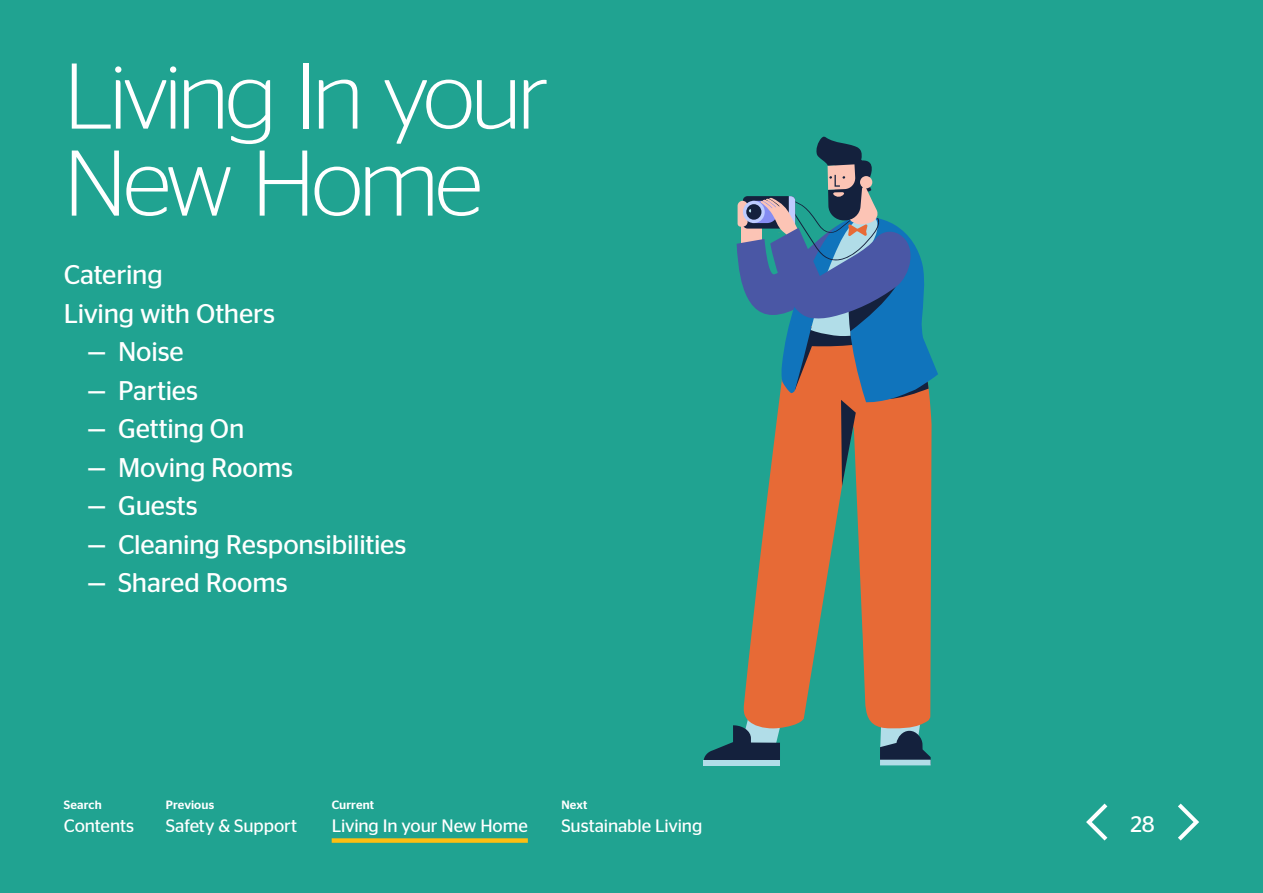
<style>
.page{position:relative;width:1263px;height:893px;background:#20a391}
.page>*{position:absolute;margin:0;border:0;box-sizing:border-box;transform-origin:0 0}
.Headline{font:300 93px/87px "Stag Sans";letter-spacing:-.05em;color:#fff}
.Contents_medium{font:27px "Stag Sans";letter-spacing:-.005em;color:#fff}
.t1{font:22.5px "Stag Sans";color:#fff}
.t2{font:18px "Stag Sans";letter-spacing:-.005em;color:#fff}
.t3{font:500 12px "Stag Sans";letter-spacing:.01em;color:#fff}
</style>
<div class="page">
<svg style="left:1086px;top:804px;width:21px;height:36px"></svg>
<svg style="left:1178px;top:804px;width:21px;height:36px"></svg>
<div style="left:332px;top:838px;width:196px;height:5px;background:#fdbe12"></div>
<svg style="left:704px;top:725px;width:76px;height:35px"></svg>
<div style="left:703px;top:760px;width:77px;height:5px;background:#b1dde8"></div>
<svg style="left:880px;top:728px;width:51px;height:37px;background:#4c7483"></svg>
<svg style="left:743px;top:486px;width:188px;height:242px;fill:#e76a36"></svg>
<svg style="left:737px;top:137px;width:201px;height:349px"></svg>
<p class="Headline" style="left:64px;top:51px;width:487px">Living In your<br>New Home</p>
<p class="Contents_medium" style="left:64px;top:259px;width:101px">Catering</p>
<p class="Contents_medium" style="left:64px;top:298px;width:213px">Living with Others</p>
<p class="Contents_medium" style="left:87px;top:336px;width:98px">— Noise</p>
<p class="Contents_medium" style="left:87px;top:375px;width:113px">— Parties</p>
<p class="Contents_medium" style="left:87px;top:413px;width:159px">— Getting On</p>
<p class="Contents_medium" style="left:87px;top:452px;width:207px">— Moving Rooms</p>
<p class="Contents_medium" style="left:87px;top:490px;width:112px">— Guests</p>
<p class="Contents_medium" style="left:87px;top:529px;width:321px">— Cleaning Responsibilities</p>
<p class="Contents_medium" style="left:87px;top:567px;width:202px">— Shared Rooms</p>
<p class="t3" style="left:64px;top:798px;width:39px">Search</p>
<p class="t3" style="left:166px;top:798px;width:50px">Previous</p>
<p class="t3" style="left:332px;top:798px;width:44px">Current</p>
<p class="t3" style="left:561px;top:798px;width:28px">Next</p>
<p class="t2" style="left:64px;top:815px;width:72px">Contents</p>
<p class="t2" style="left:166px;top:815px;width:133px">Safety &amp; Support</p>
<p class="t2" style="left:332px;top:815px;width:198px">Living In your New Home</p>
<p class="t2" style="left:561px;top:815px;width:142px">Sustainable Living</p>
<p class="t1" style="left:1130px;top:811px;width:26px">28</p>
</div>
